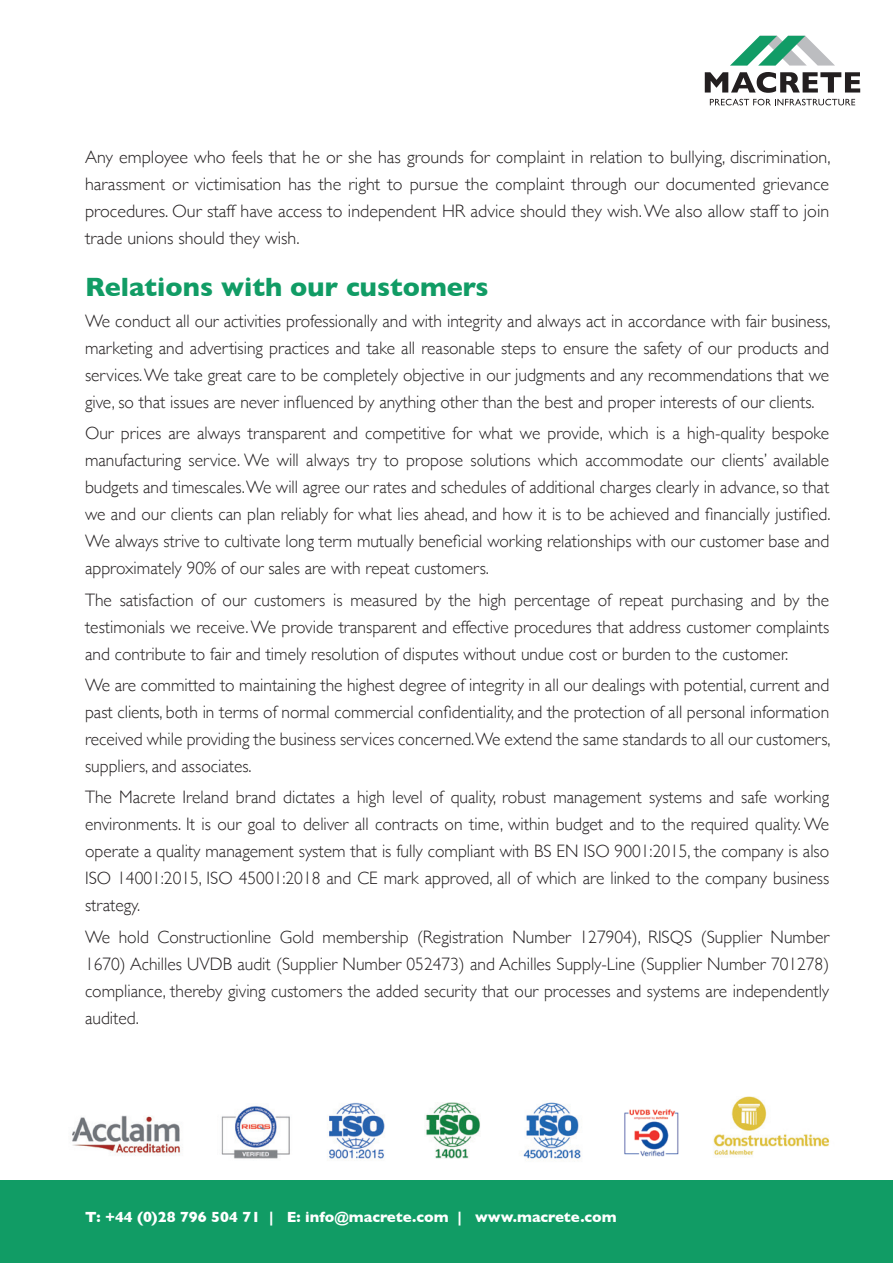
<style>
.page{position:relative;width:893px;height:1263px;background:#fff}
.page>*{position:absolute;margin:0;border:0;box-sizing:border-box;transform-origin:0 0}
.t1{font:700 27px "Gill Sans";color:#119c65}
.t2{font:300 18px/27px "Gill Sans";color:#231f20;text-align:justify}
.t3{font:700 15px "Gill Sans";color:#fff}
</style>
<div class="page">
<div style="left:0;top:1180px;width:893px;height:83px;background:#119c65"></div>
<svg style="left:705px;top:72px;width:155px;height:21px"></svg>
<svg style="left:730px;top:36px;width:105px;height:30px"></svg>
<svg style="left:710px;top:99px;width:145px;height:6px"></svg>
<img style="left:72px;top:1115px;width:109px;height:41px">
<img style="left:713px;top:1096px;width:116px;height:59px">
<img style="left:624px;top:1109px;width:55px;height:48px">
<img style="left:221px;top:1106px;width:69px;height:53px">
<img style="left:523px;top:1102px;width:58px;height:57px">
<img style="left:426px;top:1103px;width:54px;height:56px">
<img style="left:329px;top:1102px;width:56px;height:58px">
<p class="t2" style="left:85px;top:143px;width:747px">Any employee who feels that he or she has grounds for complaint in relation to bullying, discrimination, harassment or victimisation has the right to pursue the complaint through our documented grievance procedures. Our staff have access to independent HR advice should they wish. We also allow staff to join trade unions should they wish.</p>
<p class="t1" style="left:85px;top:265px;width:405px">Relations with our customers</p>
<p class="t2" style="left:85px;top:307px;width:747px">We conduct all our activities professionally and with integrity and always act in accordance with fair business, marketing and advertising practices and take all reasonable steps to ensure the safety of our products and services. We take great care to be completely objective in our judgments and any recommendations that we give, so that issues are never influenced by anything other than the best and proper interests of our clients.</p>
<p class="t2" style="left:85px;top:419px;width:747px">Our prices are always transparent and competitive for what we provide, which is a high-quality bespoke manufacturing service. We will always try to propose solutions which accommodate our clients’ available budgets and timescales. We will agree our rates and schedules of additional charges clearly in advance, so that we and our clients can plan reliably for what lies ahead, and how it is to be achieved and financially justified.<br>We always strive to cultivate long term mutually beneficial working relationships with our customer base and approximately 90% of our sales are with repeat customers.</p>
<p class="t2" style="left:85px;top:585px;width:746px">The satisfaction of our customers is measured by the high percentage of repeat purchasing and by the testimonials we receive. We provide transparent and effective procedures that address customer complaints and contribute to fair and timely resolution of disputes without undue cost or burden to the customer.</p>
<p class="t2" style="left:85px;top:671px;width:747px">We are committed to maintaining the highest degree of integrity in all our dealings with potential, current and past clients, both in terms of normal commercial confidentiality, and the protection of all personal information received while providing the business services concerned.We extend the same standards to all our customers, suppliers, and associates.</p>
<p class="t2" style="left:85px;top:783px;width:746px">The Macrete Ireland brand dictates a high level of quality, robust management systems and safe working environments. It is our goal to deliver all contracts on time, within budget and to the required quality. We operate a quality management system that is fully compliant with BS EN ISO 9001:2015, the company is also ISO 14001:2015, ISO 45001:2018 and CE mark approved, all of which are linked to the company business strategy.</p>
<p class="t2" style="left:85px;top:922px;width:746px">We hold Constructionline Gold membership (Registration Number 127904), RISQS (Supplier Number 1670) Achilles UVDB audit (Supplier Number 052473) and Achilles Supply-Line (Supplier Number 701278) compliance, thereby giving customers the added security that our processes and systems are independently audited.</p>
<p class="t3" style="left:85px;top:1205px;width:533px">T: +44 (0)28 796 504 71 | E: info@macrete.com | www.macrete.com</p>
</div>
